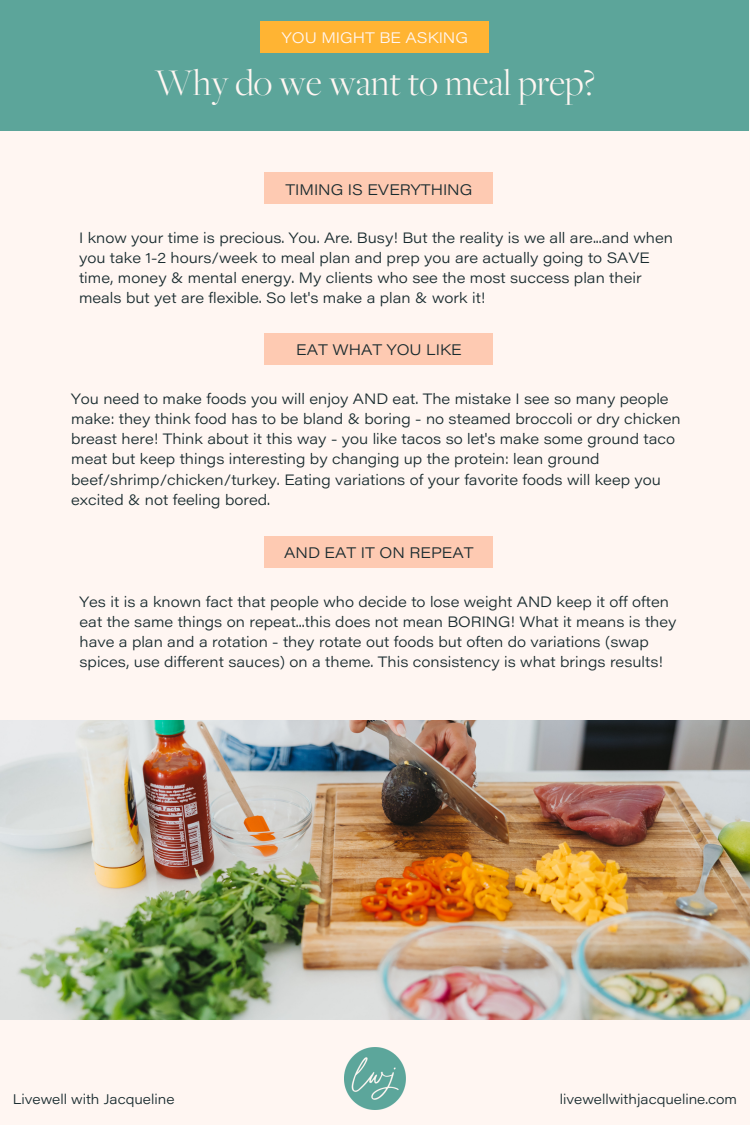
<style>
.page{position:relative;width:750px;height:1125px;background:#fff6f2}
.page>*{position:absolute;margin:0;border:0;box-sizing:border-box;transform-origin:0 0}
.t1{font:300 39px "Freight Big Pro";color:#fff6f2}
.t2{font:300 15px "Acumin Pro Wide";color:#182a2e}
.t3{font:300 15px "Acumin Pro Wide";color:#fff6f2}
.t4{font:300 14.7px/20.2px "Acumin Pro Wide";color:#182a2e}
.t5{font:300 13.7px "Acumin Pro Wide";color:#182a2e}
</style>
<div class="page">
<img style="left:0;top:720px;width:750px;height:300px">
<div style="left:0;top:0;width:749px;height:130px;background:#5ca59a"></div>
<img style="left:344px;top:1048px;width:62px;height:61px">
<div style="left:260px;top:21px;width:229px;height:31px;background:#ffb433"></div>
<div style="left:264px;top:173px;width:228px;height:31px;background:#fecab2"></div>
<div style="left:264px;top:334px;width:228px;height:31px;background:#fecab2"></div>
<div style="left:264px;top:536px;width:228px;height:32px;background:#fecab2"></div>
<p class="t3" style="left:282px;top:32px;width:188px">YOU MIGHT BE ASKING</p>
<h1 class="t1" style="left:155px;top:62px;width:442px">Why do we want to meal prep?</h1>
<p class="t2" style="left:285px;top:184px;width:189px">TIMING IS EVERYTHING</p>
<p class="t4" style="left:79px;top:229px;width:596px">I know your time is precious. You. Are. Busy! But the reality is we all are...and when you take 1-2 hours/week to meal plan and prep you are actually going to SAVE time, money &amp; mental energy. My clients who see the most success plan their meals but yet are flexible. So let's make a plan &amp; work it!</p>
<p class="t2" style="left:296px;top:344px;width:167px">EAT WHAT YOU LIKE</p>
<p class="t4" style="left:71px;top:390px;width:611px">You need to make foods you will enjoy AND eat. The mistake I see so many people make: they think food has to be bland &amp; boring - no steamed broccoli or dry chicken breast here! Think about it this way - you like tacos so let's make some ground taco meat but keep things interesting by changing up the protein: lean ground beef/shrimp/chicken/turkey. Eating variations of your favorite foods will keep you excited &amp; not feeling bored.</p>
<p class="t2" style="left:284px;top:547px;width:191px">AND EAT IT ON REPEAT</p>
<p class="t4" style="left:80px;top:593px;width:599px">Yes it is a known fact that people who decide to lose weight AND keep it off often eat the same things on repeat...this does not mean BORING! What it means is they have a plan and a rotation - they rotate out foods but often do variations (swap spices, use different sauces) on a theme. This consistency is what brings results!</p>
<p class="t5" style="left:13px;top:1093px;width:163px">Livewell with Jacqueline</p>
<p class="t5" style="left:560px;top:1093px;width:179px">livewellwithjacqueline.com</p>
</div>
